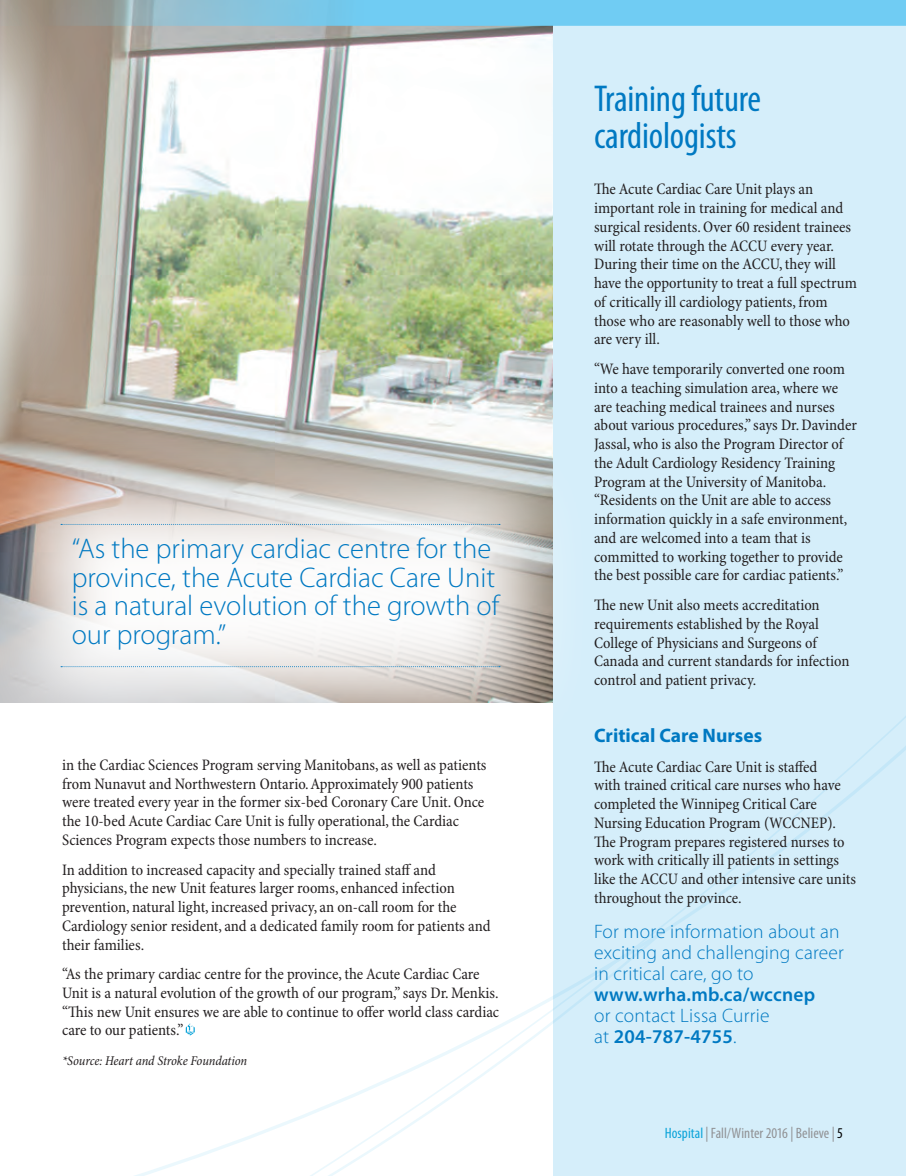
<style>
.page{position:relative;width:906px;height:1176px;background:#fff}
.page>*{position:absolute;margin:0;border:0;box-sizing:border-box;transform-origin:0 0}
.Sub-HEAD{font:condensed 37.5px/37.5px "Myriad Pro";letter-spacing:-.005em;color:#0079c2}
.Quote-White{font:300 28.5px/28.5px "Myriad Pro";color:#0079c2}
.MORE_INFO{font:300 19.5px/21px "Myriad Pro";letter-spacing:.01em;color:#0079c2}
.Quote-White-2{font:700 19.5px "Myriad Pro";color:#0079c2}
.BODY{font:condensed 16.2px/18.8px "Minion Pro";color:#231f20}
.t1{font:condensed 15px "Myriad Pro";color:#919295}
.BODY-2{font:italic condensed 13.5px "Minion Pro";letter-spacing:-.01em;color:#231f20}
.s1{font-weight:600}
.s2{color:#0ca4d9}
.s3{color:#000}
</style>
<div class="page">
<img style="left:94px;top:26px;width:459px;height:396px">
<svg style="left:81px;top:26px;width:13px;height:396px;background:#a69788"></svg>
<div style="left:553px;top:0;width:352px;height:1175px;background:#d5eefa"></div>
<svg style="left:138px;top:717px;width:767px;height:458px"></svg>
<svg style="left:186px;top:1022px;width:9px;height:13px"></svg>
<div style="left:0;top:422px;width:598px;height:346px;background:#fff;opacity:.98"></div>
<svg style="left:61px;top:524px;width:438px;height:1px"></svg>
<svg style="left:61px;top:666px;width:438px;height:1px"></svg>
<div style="left:0;top:0;width:81px;height:453px;background:#fff;opacity:.9"></div>
<svg style="left:0;top:0;width:905px;height:26px;background:#7cc1dd"></svg>
<p class="Quote-White" style="left:72px;top:535px;width:429px">“As the primary cardiac centre for the province, the Acute Cardiac Care Unit is a natural evolution of the growth of our program.”</p>
<p class="BODY" style="left:62px;top:755px;width:426px">in the Cardiac Sciences Program serving Manitobans, as well as patients from Nunavut and Northwestern Ontario. Approximately 900 patients were treated every year in the former six-bed Coronary Care Unit. Once the 10-bed Acute Cardiac Care Unit is fully operational, the Cardiac Sciences Program expects those numbers to increase.</p>
<p class="BODY" style="left:62px;top:860px;width:430px">In addition to increased capacity and specially trained staff and physicians, the new Unit features larger rooms, enhanced infection prevention, natural light, increased privacy, an on-call room for the Cardiology senior resident, and a dedicated family room for patients and their families.</p>
<p class="BODY" style="left:62px;top:964px;width:438px">“As the primary cardiac centre for the province, the Acute Cardiac Care Unit is a natural evolution of the growth of our program,” says Dr. Menkis. “This new Unit ensures we are able to continue to offer world class cardiac care to our patients.”</p>
<p class="BODY-2" style="left:62px;top:1052px;width:186px">*Source: Heart and Stroke Foundation</p>
<p class="Sub-HEAD" style="left:593px;top:80px;width:168px">Training future cardiologists</p>
<p class="BODY" style="left:593px;top:180px;width:264px">The Acute Cardiac Care Unit plays an important role in training for medical and surgical residents. Over 60 resident trainees will rotate through the ACCU every year.<br>During their time on the ACCU, they will have the opportunity to treat a full spectrum of critically ill cardiology patients, from those who are reasonably well to those who are very ill.</p>
<p class="BODY" style="left:593px;top:360px;width:264px">“We have temporarily converted one room into a teaching simulation area, where we are teaching medical trainees and nurses about various procedures,” says Dr. Davinder Jassal, who is also the Program Director of the Adult Cardiology Residency Training Program at the University of Manitoba. “Residents on the Unit are able to access information quickly in a safe environment, and are welcomed into a team that is committed to working together to provide the best possible care for cardiac patients.”</p>
<p class="BODY" style="left:593px;top:596px;width:257px">The new Unit also meets accreditation requirements established by the Royal College of Physicians and Surgeons of Canada and current standards for infection control and patient privacy.</p>
<p class="Quote-White-2" style="left:593px;top:722px;width:169px">Critical Care Nurses</p>
<p class="BODY" style="left:593px;top:757px;width:263px">The Acute Cardiac Care Unit is staffed<br>with trained critical care nurses who have completed the Winnipeg Critical Care Nursing Education Program (WCCNEP).<br>The Program prepares registered nurses to work with critically ill patients in settings like the ACCU and other intensive care units throughout the province.</p>
<p class="MORE_INFO" style="left:593px;top:920px;width:251px">For more information about an exciting and challenging career in critical care, go to <span class="s1">www.wrha.mb.ca/wccnep<br></span>or contact Lissa Currie<br>at <span class="s1">204-787-4755</span>.</p>
<p class="t1" style="left:664px;top:1124px;width:179px"><span class="s2">Hospital</span> | Fall/Winter 2016 | Believe | <span class="s3">5</span></p>
</div>
